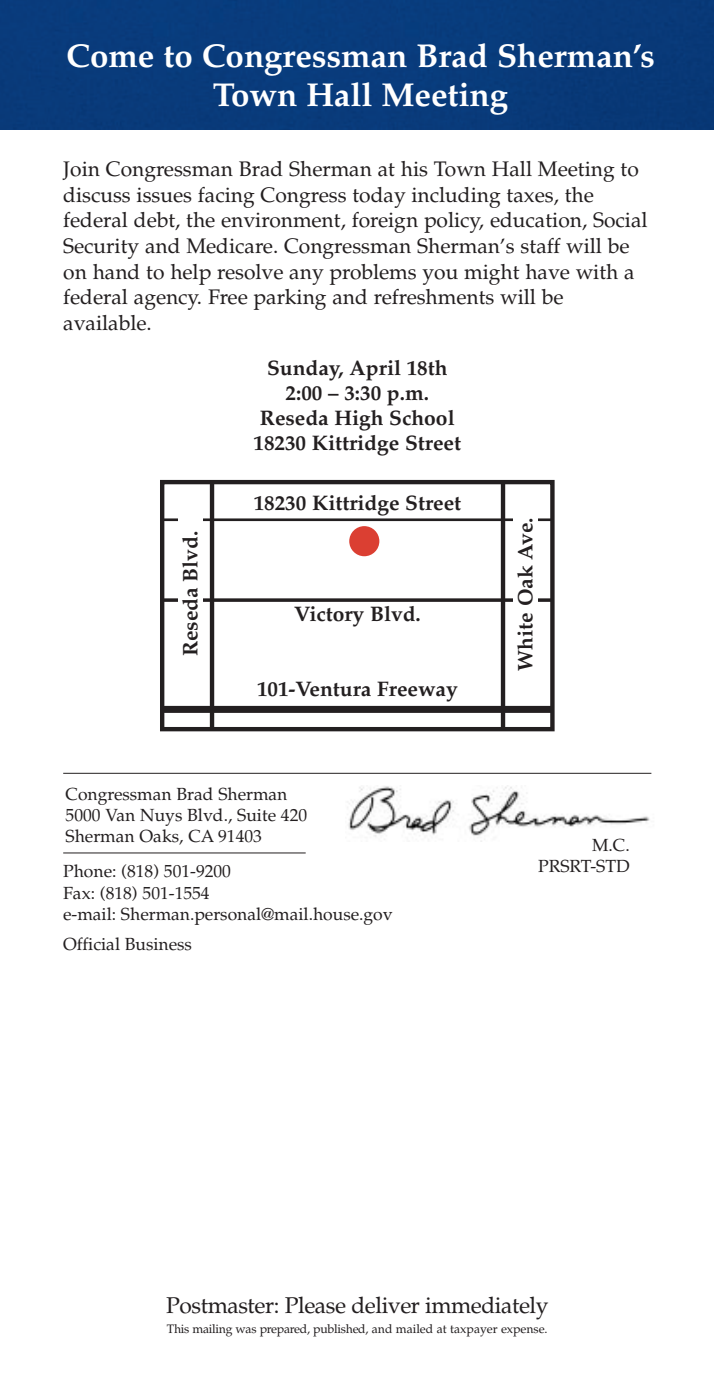
<style>
.page{position:relative;width:714px;height:1382px;background:#fff}
.page>*{position:absolute;margin:0;border:0;box-sizing:border-box;transform-origin:0 0}
.t1{font:700 33.07px/39.6px "Palatino";color:#fff;text-align:center}
.t2{font:22.75px "Palatino";letter-spacing:-.02em;color:#231f20}
.t3{font:21px/25.6px "Palatino";color:#231f20}
.t4{font:700 21px/25.2px "Palatino";color:#231f20;text-align:center}
.t5{font:17.5px/21.3px "Palatino";color:#231f20}
.t6{font:12.25px "Palatino";letter-spacing:-.02em;color:#231f20}
</style>
<div class="page">
<div style="left:0;top:0;width:714px;height:129px;background:#093b7b"></div>
<div style="left:160px;top:480px;width:394px;height:251px;border:4px solid #231f20"></div>
<div style="left:349px;top:526px;width:30px;height:30px;background:#db3f32;border-radius:50%"></div>
<hr style="left:163px;top:518px;width:390px;height:3px;background:#231f20">
<hr style="left:210px;top:482px;width:4px;height:248px;background:#231f20">
<svg style="left:161px;top:598px;width:391px;height:4px"></svg>
<hr style="left:501px;top:482px;width:4px;height:247px;background:#231f20">
<div style="left:178px;top:485px;width:25px;height:217px;background:#fff"></div>
<div style="left:513px;top:485px;width:25px;height:218px;background:#fff"></div>
<div style="left:164px;top:706px;width:387px;height:7px;background:#231f20"></div>
<img style="left:348px;top:785px;width:302px;height:52px">
<hr style="left:63px;top:773px;width:588px;height:1px;background:#231f20">
<hr style="left:63px;top:852px;width:243px;height:1px;background:#231f20">
<h1 class="t1" style="left:66px;top:35px;width:590px">Come to Congressman Brad Sherman’s<br>Town Hall Meeting</h1>
<p class="t3" style="left:63px;top:156px;width:586px">Join Congressman Brad Sherman at his Town Hall Meeting to discuss issues facing Congress today including taxes, the federal debt, the environment, foreign policy, education, Social Security and Medicare. Congressman Sherman’s staff will be on hand to help resolve any problems you might have with a federal agency. Free parking and refreshments will be available.</p>
<p class="t4" style="left:253px;top:355px;width:209px">Sunday, April 18th<br>2:00 – 3:30 p.m.<br>Reseda High School<br>18230 Kittridge Street</p>
<p class="t4" style="left:254px;top:490px;width:209px">18230 Kittridge Street</p>
<p class="t4" style="left:178px;top:656px;width:127px;rotate:-90deg">Reseda Blvd.</p>
<p class="t4" style="left:512px;top:670px;width:154px;rotate:-90deg">White Oak Ave.</p>
<p class="t4" style="left:294px;top:601px;width:128px">Victory Blvd.</p>
<p class="t4" style="left:257px;top:676px;width:202px">101-Ventura Freeway</p>
<p class="t5" style="left:66px;top:783px;width:243px">Congressman Brad Sherman<br>5000 Van Nuys Blvd., Suite 420<br>Sherman Oaks, CA 91403</p>
<p class="t5" style="left:63px;top:860px;width:331px">Phone: (818) 501-9200<br>Fax: (818) 501-1554<br>e-mail: Sherman.personal@mail.house.gov</p>
<p class="t5" style="left:63px;top:932px;width:130px">Official Business</p>
<p class="t5" style="left:538px;top:834px;width:93px;text-align:right">M.C.<br>PRSRT-STD</p>
<p class="t2" style="left:166px;top:1291px;width:384px">Postmaster: Please deliver immediately</p>
<p class="t6" style="left:167px;top:1321px;width:382px">This mailing was prepared, published, and mailed at taxpayer expense.</p>
</div>
